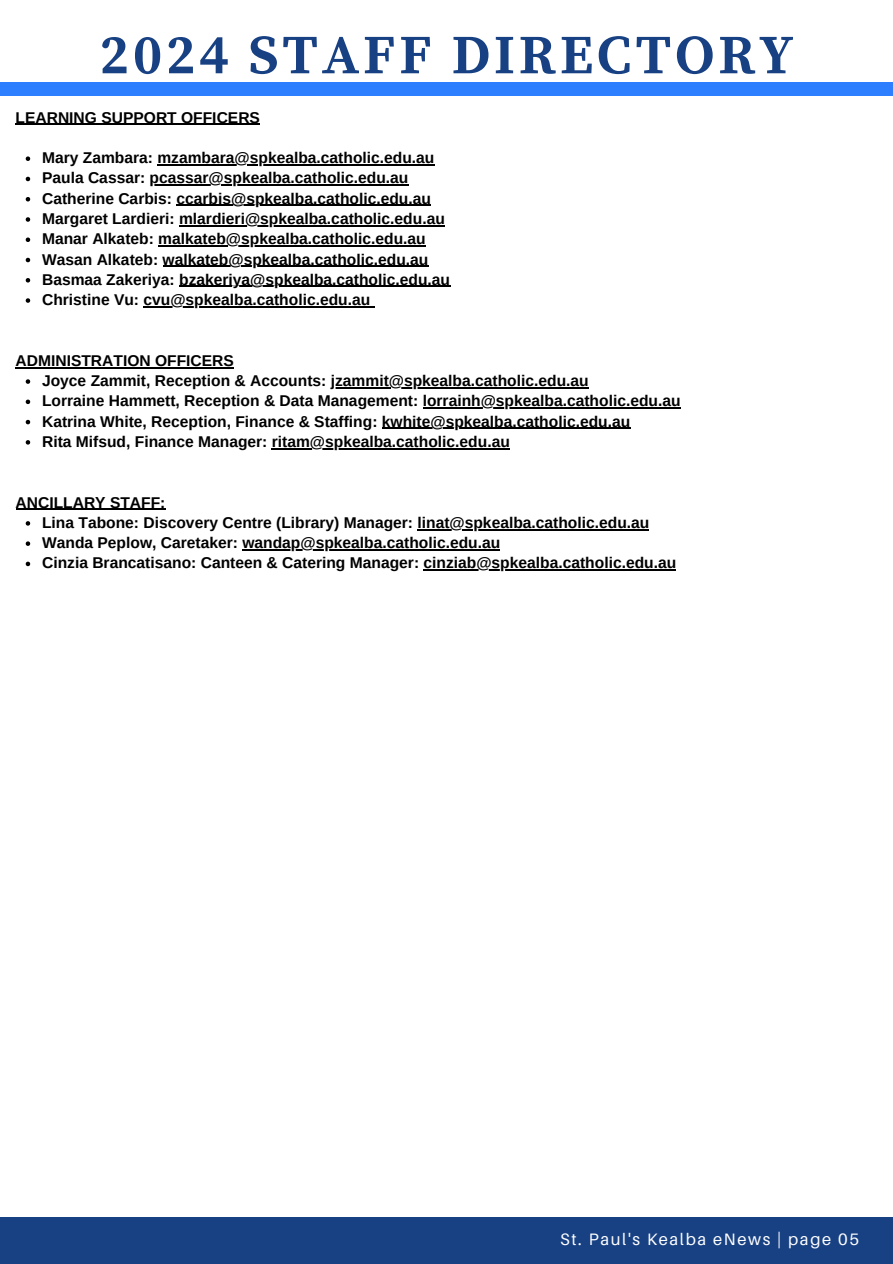
<style>
.page{position:relative;width:893px;height:1264px;background:#fff}
.page>*{position:absolute;margin:0;border:0;box-sizing:border-box;transform-origin:0 0}
.t1{font:700 55.5px "Source Serif Pro";letter-spacing:.07em;color:#184183}
.t2{font:16.5px "Aileron";letter-spacing:.1em;color:#fff}
.t3{font:700 15.6px "Arimo";color:#000}
</style>
<div class="page">
<div style="left:0;top:1217px;width:892px;height:46px;background:#184183"></div>
<hr style="left:16px;top:124px;width:244px;height:1px;background:#000">
<svg style="left:26px;top:156px;width:4px;height:5px"></svg>
<hr style="left:157px;top:164px;width:277px;height:1px;background:#000">
<svg style="left:26px;top:177px;width:4px;height:4px"></svg>
<hr style="left:150px;top:185px;width:258px;height:1px;background:#000">
<svg style="left:26px;top:197px;width:4px;height:4px"></svg>
<hr style="left:176px;top:205px;width:255px;height:1px;background:#000">
<svg style="left:26px;top:217px;width:4px;height:5px"></svg>
<hr style="left:179px;top:225px;width:266px;height:1px;background:#000">
<svg style="left:26px;top:237px;width:4px;height:5px"></svg>
<hr style="left:158px;top:245px;width:268px;height:1px;background:#000">
<svg style="left:26px;top:258px;width:4px;height:4px"></svg>
<hr style="left:163px;top:266px;width:265px;height:1px;background:#000">
<svg style="left:26px;top:278px;width:4px;height:4px"></svg>
<hr style="left:179px;top:286px;width:271px;height:1px;background:#000">
<svg style="left:26px;top:298px;width:4px;height:5px"></svg>
<hr style="left:143px;top:306px;width:227px;height:1px;background:#000">
<hr style="left:16px;top:367px;width:218px;height:1px;background:#000">
<svg style="left:26px;top:379px;width:4px;height:5px"></svg>
<hr style="left:331px;top:387px;width:257px;height:1px;background:#000">
<svg style="left:26px;top:399px;width:4px;height:5px"></svg>
<hr style="left:422px;top:407px;width:258px;height:1px;background:#000">
<svg style="left:26px;top:420px;width:4px;height:4px"></svg>
<hr style="left:382px;top:428px;width:248px;height:1px;background:#000">
<svg style="left:26px;top:440px;width:4px;height:4px"></svg>
<hr style="left:272px;top:448px;width:238px;height:1px;background:#000">
<hr style="left:16px;top:509px;width:149px;height:1px;background:#000">
<svg style="left:26px;top:521px;width:4px;height:4px"></svg>
<hr style="left:417px;top:529px;width:232px;height:1px;background:#000">
<svg style="left:26px;top:541px;width:4px;height:5px"></svg>
<hr style="left:242px;top:549px;width:258px;height:1px;background:#000">
<svg style="left:26px;top:561px;width:4px;height:5px"></svg>
<hr style="left:423px;top:569px;width:253px;height:1px;background:#000">
<div style="left:0;top:83px;width:892px;height:13px;background:#2e7fff"></div>
<p class="t1" style="left:100px;top:22px;width:694px">2024 STAFF DIRECTORY</p>
<h2 class="t3" style="left:16px;top:109px;width:246px">LEARNING SUPPORT OFFICERS</h2>
<p class="t3" style="left:42px;top:149px;width:394px">Mary Zambara: mzambara@spkealba.catholic.edu.au</p>
<p class="t3" style="left:42px;top:169px;width:368px">Paula Cassar: pcassar@spkealba.catholic.edu.au</p>
<p class="t3" style="left:42px;top:190px;width:390px">Catherine Carbis: ccarbis@spkealba.catholic.edu.au</p>
<p class="t3" style="left:42px;top:210px;width:404px">Margaret Lardieri: mlardieri@spkealba.catholic.edu.au</p>
<p class="t3" style="left:42px;top:230px;width:385px">Manar Alkateb: malkateb@spkealba.catholic.edu.au</p>
<p class="t3" style="left:42px;top:250px;width:388px">Wasan Alkateb: walkateb@spkealba.catholic.edu.au</p>
<p class="t3" style="left:42px;top:271px;width:409px">Basmaa Zakeriya: bzakeriya@spkealba.catholic.edu.au</p>
<p class="t3" style="left:42px;top:291px;width:329px">Christine Vu: cvu@spkealba.catholic.edu.au</p>
<h2 class="t3" style="left:16px;top:352px;width:220px">ADMINISTRATION OFFICERS</h2>
<p class="t3" style="left:42px;top:372px;width:548px">Joyce Zammit, Reception &amp; Accounts: jzammit@spkealba.catholic.edu.au</p>
<p class="t3" style="left:42px;top:392px;width:640px">Lorraine Hammett, Reception &amp; Data Management: lorrainh@spkealba.catholic.edu.au</p>
<p class="t3" style="left:42px;top:412px;width:589px">Katrina White, Reception, Finance &amp; Staffing: kwhite@spkealba.catholic.edu.au</p>
<p class="t3" style="left:42px;top:433px;width:469px">Rita Mifsud, Finance Manager: ritam@spkealba.catholic.edu.au</p>
<h2 class="t3" style="left:16px;top:493px;width:151px">ANCILLARY STAFF:</h2>
<p class="t3" style="left:42px;top:514px;width:608px">Lina Tabone: Discovery Centre (Library) Manager: linat@spkealba.catholic.edu.au</p>
<p class="t3" style="left:42px;top:534px;width:459px">Wanda Peplow, Caretaker: wandap@spkealba.catholic.edu.au</p>
<p class="t3" style="left:42px;top:554px;width:635px">Cinzia Brancatisano: Canteen &amp; Catering Manager: cinziab@spkealba.catholic.edu.au</p>
<h1 class="t2" style="left:560px;top:1229px;width:300px">St. Paul's Kealba eNews | page 05</h1>
</div>
